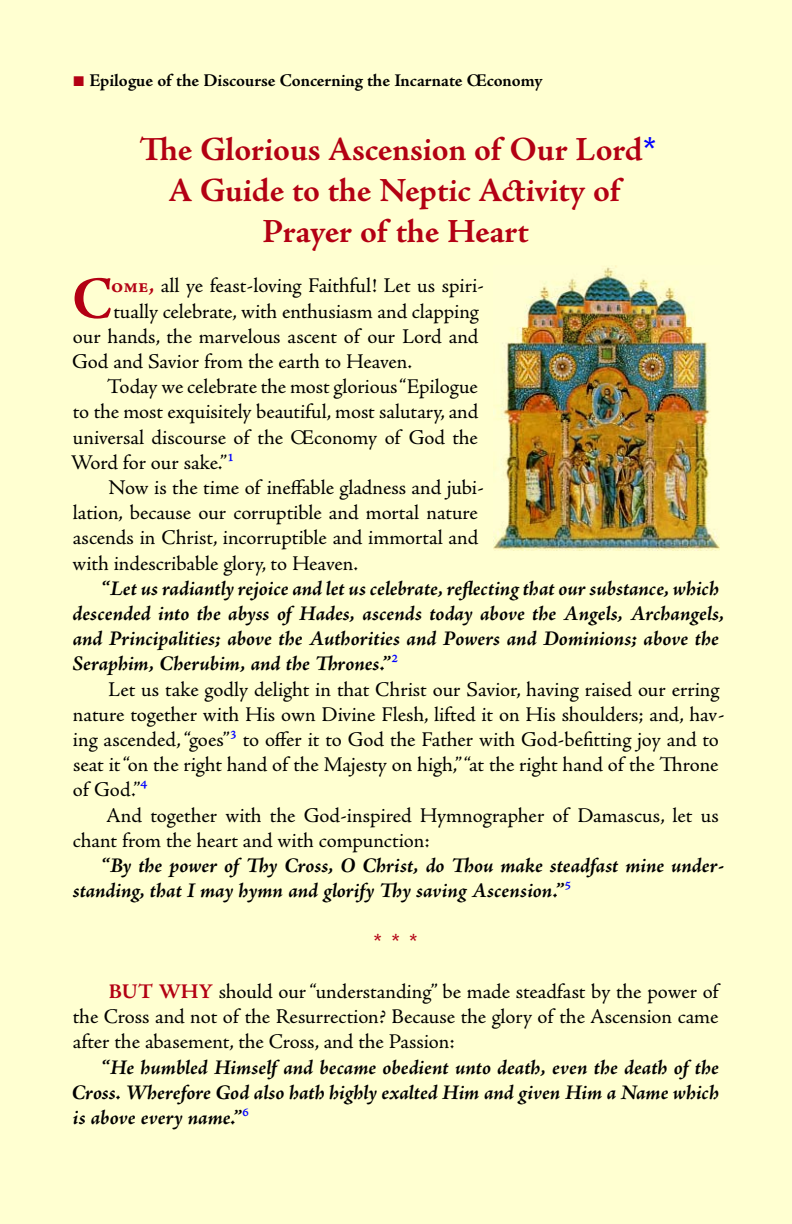
<style>
.page{position:relative;width:792px;height:1224px;background:#ffffd1}
.page>*{position:absolute;margin:0;border:0;box-sizing:border-box;transform-origin:0 0}
.t1{font:700 59.8px "Adobe Jenson Pro";color:#b30013}
.t2{font:700 34px/40.8px "Adobe Jenson Pro";letter-spacing:-.005em;color:#b30013;text-align:center}
.t3{font:21px/25.2px "Adobe Jenson Pro";letter-spacing:-.005em;color:#000}
.t4{font:italic 700 21px/25.2px "Adobe Jenson Pro";letter-spacing:-.005em;color:#000}
.t5{font:700 21px "Adobe Jenson Pro";color:#b30013}
.t6{font:700 18px "Adobe Jenson Pro";letter-spacing:-.005em;color:#000}
.s1{color:#b30013}
.s2{color:#00f}
.s3{font-weight:700;color:#b30013}
.s4{font-weight:400;font-style:normal;color:#00f}
</style>
<div class="page">
<img style="left:494px;top:265px;width:226px;height:285px">
<p class="t6" style="left:74px;top:70px;width:471px"><span class="s1">■</span> Epilogue of the Discourse Concerning the Incarnate Œconomy</p>
<p class="t2" style="left:139px;top:130px;width:518px">The Glorious Ascension of Our Lord<span class="s2">*<br></span>A Guide to the Neptic Activity of<br>Prayer of the Heart</p>
<p class="t1" style="left:72px;top:265px;width:42px">C</p>
<p class="t3" style="left:111px;top:274px;width:374px"><span class="s3">OME,</span> all ye feast-loving Faithful! Let us spiri-</p>
<p class="t3" style="left:114px;top:299px;width:367px">tually celebrate, with enthusiasm and clapping</p>
<p class="t3" style="left:73px;top:324px;width:407px">our hands, the marvelous ascent of our Lord and</p>
<p class="t3" style="left:72px;top:349px;width:342px">God and Savior from the earth to Heaven.</p>
<p class="t3" style="left:71px;top:374px;width:409px;text-align:justify;text-indent:37px">Today we celebrate the most glorious “Epilogue to the most exquisitely beautiful, most salutary, and universal discourse of the Œconomy of God the Word for our sake.”<span class="s2">¹</span></p>
<p class="t3" style="left:72px;top:475px;width:413px;text-indent:36px">Now is the time of ineffable gladness and jubi&shy;lation, because our corruptible and mortal nature ascends in Christ, incorruptible and immortal and with indescribable glory, to Heaven.</p>
<p class="t4" style="left:72px;top:577px;width:654px;text-indent:28px">“Let us radiantly rejoice and let us celebrate, reflecting that our substance, which descended into the abyss of Hades, ascends today above the Angels, Archangels, and Principalities; above the Authorities and Powers and Dominions; above the Seraphim, Cherubim, and the Thrones.”<span class="s4">²</span></p>
<p class="t3" style="left:73px;top:677px;width:653px;text-indent:35px">Let us take godly delight in that Christ our Savior, having raised our erring nature together with His own Divine Flesh, lifted it on His shoulders; and, hav&shy;ing ascended, “goes”<span class="s2">³</span> to offer it to God the Father with God-befitting joy and to seat it “on the right hand of the Majesty on high,” “at the right hand of the Throne of God.”<span class="s2">⁴</span></p>
<p class="t3" style="left:73px;top:803px;width:648px;text-indent:33px">And together with the God-inspired Hymnographer of Damascus, let us chant from the heart and with compunction:</p>
<p class="t4" style="left:73px;top:854px;width:652px;text-indent:28px">“By the power of Thy Cross, O Christ, do Thou make steadfast mine under&shy;standing, that I may hymn and glorify Thy saving Ascension.”<span class="s4">⁵</span></p>
<p class="t5" style="left:373px;top:929px;width:46px">* * *</p>
<p class="t3" style="left:73px;top:979px;width:647px;text-align:justify;text-indent:36px"><span class="s3">BUT WHY</span> should our “understanding” be made steadfast by the power of the Cross and not of the Resurrection? Because the glory of the Ascension came after the abasement, the Cross, and the Passion:</p>
<p class="t4" style="left:72px;top:1056px;width:649px;text-align:justify;text-indent:29px">“He humbled Himself and became obedient unto death, even the death of the Cross. Wherefore God also hath highly exalted Him and given Him a Name which is above every name.”<span class="s4">⁶</span></p>
</div>
